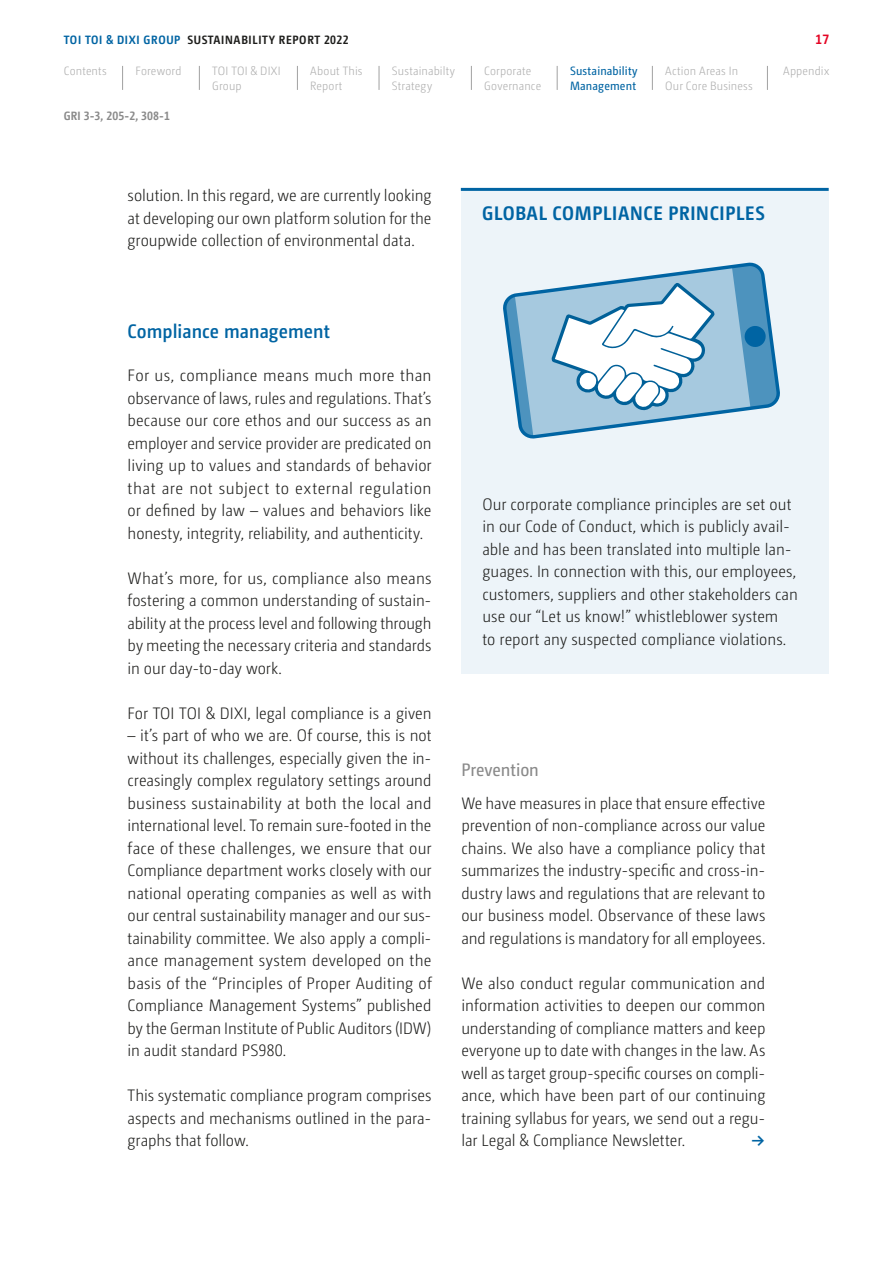
<style>
.page{position:relative;width:893px;height:1263px;background:#fff}
.page>*{position:absolute;margin:0;border:0;box-sizing:border-box;transform-origin:0 0}
.HL1{font:700 19.5px "Camingo LT Pro";letter-spacing:.035em;color:#0064a3}
.HL3{font:600 19.5px "Camingo LT Pro";letter-spacing:.005em;color:#0064a3}
.HL_4{font:18px "Camingo LT Pro";color:#8a8a8a}
.LT_11_15{font:300 16.5px/22.5px "Camingo LT Pro";color:#1d1d1b;text-align:justify}
.LT_11_15-2{font:700 15px "Camingo LT Pro";color:#0064a3}
.t1{font:700 13.5px "Camingo LT Pro";color:#e40424}
.t2{font:300 12px/15px "Camingo LT Pro";letter-spacing:.015em;color:#adadad}
.t3{font:700 12px "Camingo LT Pro";letter-spacing:.055em;color:#1d1d1b}
.LT_11_15-3{font:12px/15px "Camingo LT Pro";letter-spacing:.01em;color:#0064a3}
.GRI_Kürzel{font:700 12px "Camingo LT Pro";letter-spacing:.01em;color:#8a8a8a}
.s1{color:#0064a3}
</style>
<div class="page">
<div style="left:461px;top:188px;width:368px;height:486px;background:#edf4f9"></div>
<svg style="left:504px;top:264px;width:275px;height:174px"></svg>
<hr style="left:461px;top:188px;width:368px;height:3px;background:#0064a3">
<svg style="left:199px;top:66px;width:1px;height:24px"></svg>
<svg style="left:122px;top:66px;width:1px;height:24px"></svg>
<svg style="left:297px;top:66px;width:1px;height:24px"></svg>
<svg style="left:379px;top:66px;width:1px;height:24px"></svg>
<svg style="left:471px;top:66px;width:1px;height:24px"></svg>
<svg style="left:557px;top:66px;width:1px;height:24px"></svg>
<svg style="left:652px;top:66px;width:1px;height:24px"></svg>
<svg style="left:767px;top:66px;width:1px;height:24px"></svg>
<p class="t3" style="left:64px;top:32px;width:286px"><span class="s1">TOI TOI &amp; DIXI GROUP</span> SUSTAINABILITY REPORT 2022</p>
<p class="t1" style="left:815px;top:31px;width:15px">17</p>
<p class="t2" style="left:212px;top:63px;width:70px">TOI TOI &amp; DIXI<br>Group</p>
<p class="t2" style="left:392px;top:63px;width:65px">Sustainabilty<br>Strategy</p>
<p class="t2" style="left:665px;top:63px;width:89px">Action Areas In<br>Our Core Business</p>
<p class="t2" style="left:64px;top:63px;width:44px">Contents</p>
<p class="t2" style="left:135px;top:63px;width:47px">Foreword</p>
<p class="LT_11_15-3" style="left:570px;top:63px;width:69px">Sustainability<br>Management</p>
<p class="t2" style="left:310px;top:63px;width:54px">About This<br>Report</p>
<p class="t2" style="left:484px;top:63px;width:49px">Corporate</p>
<p class="t2" style="left:783px;top:63px;width:48px">Appendix</p>
<p class="t2" style="left:484px;top:78px;width:58px">Governance</p>
<p class="GRI_Kürzel" style="left:64px;top:109px;width:108px">GRI 3-3, 205-2, 308-1</p>
<p class="LT_11_15" style="left:128px;top:184px;width:305px">solution. In this regard, we are currently looking at developing our own platform solution for the groupwide collection of environmental data.</p>
<p class="HL3" style="left:128px;top:319px;width:204px">Compliance management</p>
<p class="LT_11_15" style="left:128px;top:364px;width:305px">For us, compliance means much more than observance of laws, rules and regulations. That’s because our core ethos and our success as an employer and service provider are predicated on living up to values and standards of behavior that are not subject to external regulation or defined by law – values and behaviors like honesty, integrity, reliability, and authenticity.</p>
<p class="LT_11_15" style="left:128px;top:567px;width:305px">What’s more, for us, compliance also means fostering a common understanding of sustain&shy;ability at the process level and following through by meeting the necessary criteria and standards in our day-to-day work.</p>
<p class="LT_11_15" style="left:128px;top:702px;width:305px">For TOI TOI &amp; DIXI, legal compliance is a given</p>
<p class="LT_11_15" style="left:128px;top:724px;width:305px">– it’s part of who we are. Of course, this is not without its challenges, especially given the in&shy;creasingly complex regulatory settings around business sustainability at both the local and international level. To remain sure-footed in the face of these challenges, we ensure that our Compliance department works closely with our national operating companies as well as with our central sustainability manager and our sus&shy;tainability committee. We also apply a compli&shy;ance management system developed on the basis of the “Principles of Proper Auditing of Compliance Management Systems” published by the German Institute of Public Auditors (IDW) in audit standard PS980.</p>
<p class="LT_11_15" style="left:128px;top:1084px;width:305px">This systematic compliance program comprises aspects and mechanisms outlined in the para&shy;graphs that follow.</p>
<p class="HL1" style="left:482px;top:201px;width:284px">GLOBAL COMPLIANCE PRINCIPLES</p>
<p class="LT_11_15" style="left:482px;top:493px;width:317px;text-align:left">Our corporate compliance principles are set out in our Code of Conduct, which is publicly avail&shy;able and has been translated into multiple lan&shy;guages. In connection with this, our employees, customers, suppliers and other stakeholders can use our “Let us know!” whistleblower system<br>to report any suspected compliance violations.</p>
<p class="HL_4" style="left:461px;top:759px;width:79px">Prevention</p>
<p class="LT_11_15" style="left:461px;top:792px;width:306px">We have measures in place that ensure effective prevention of non-compliance across our value chains. We also have a compliance policy that summarizes the industry-specific and cross-in&shy;dustry laws and regulations that are relevant to our business model. Observance of these laws and regulations is mandatory for all employees.</p>
<p class="LT_11_15" style="left:461px;top:972px;width:306px">We also conduct regular communication and information activities to deepen our common understanding of compliance matters and keep everyone up to date with changes in the law. As well as target group-specific courses on compli&shy;ance, which have been part of our continuing training syllabus for years, we send out a regu&shy;lar Legal &amp; Compliance Newsletter.</p>
<p class="LT_11_15-2" style="left:751px;top:1132px;width:15px">→</p>
</div>
